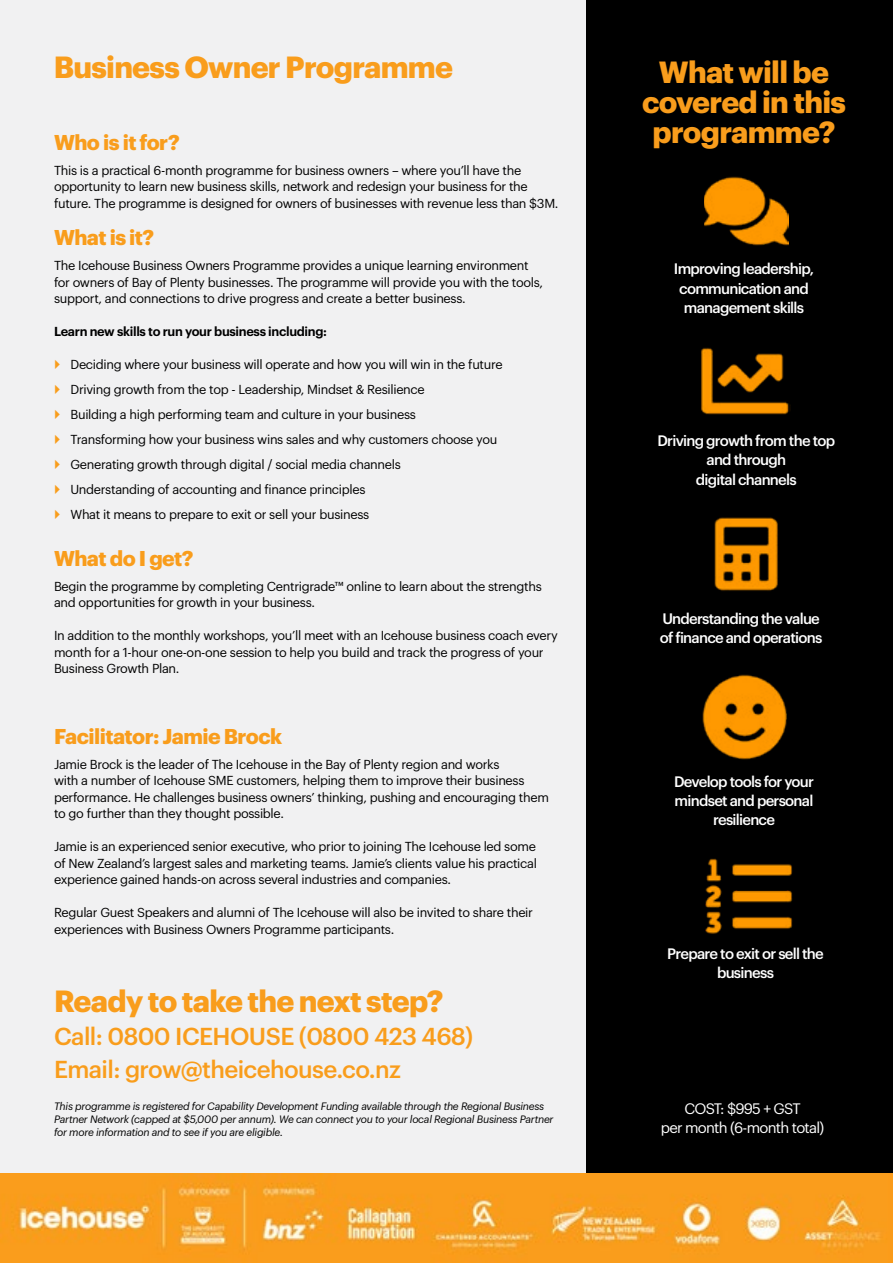
<style>
.page{position:relative;width:893px;height:1263px;background:#f1f1f2}
.page>*{position:absolute;margin:0;border:0;box-sizing:border-box;transform-origin:0 0}
.t1{font:700 30px/30px "Graphik";letter-spacing:-.025em;color:#f99d1c;text-align:center}
.t2{font:500 24px/32.7px "Graphik";letter-spacing:-.025em;color:#f99d1c}
.t3{font:700 21px "Graphik";letter-spacing:-.025em;color:#f99d1c}
.t4{font:500 14.85px/19.2px "Graphik";letter-spacing:-.05em;color:#fff;text-align:center}
.t5{font:14.85px/19.2px "Graphik";letter-spacing:-.05em;color:#fff;text-align:center}
.t6{font:12.75px/16.5px "Graphik";letter-spacing:-.025em;color:#000}
.t7{font:600 12.75px "Graphik";letter-spacing:-.025em;color:#000}
.t8{font:italic 10.5px/12.8px "Graphik";letter-spacing:-.025em;color:#000}
</style>
<div class="page">
<div style="left:587px;top:0;width:306px;height:1178px;background:#000"></div>
<img style="left:0;top:1174px;width:893px;height:89px">
<img style="left:714px;top:517px;width:64px;height:74px">
<img style="left:704px;top:176px;width:85px;height:70px">
<img style="left:701px;top:347px;width:89px;height:68px">
<img style="left:702px;top:674px;width:85px;height:86px">
<img style="left:705px;top:858px;width:88px;height:76px">
<h1 class="t1" style="left:54px;top:50px;width:401px">Business Owner Programme</h1>
<h3 class="t3" style="left:54px;top:126px;width:127px">Who is it for?</h3>
<p class="t6" style="left:54px;top:161px;width:506px">This is a practical 6-month programme for business owners – where you’ll have the opportunity to learn new business skills, network and redesign your business for the future. The programme is designed for owners of businesses with revenue less than $3M.</p>
<h3 class="t3" style="left:54px;top:222px;width:102px">What is it?</h3>
<p class="t6" style="left:54px;top:256px;width:491px">The Icehouse Business Owners Programme provides a unique learning environment for owners of Bay of Plenty businesses. The programme will provide you with the tools, support, and connections to drive progress and create a better business.</p>
<p class="t7" style="left:54px;top:322px;width:275px">Learn new skills to run your business including:</p>
<p class="t6" style="left:70px;top:351px;width:434px;line-height:25px">Deciding where your business will operate and how you will win in the future Driving growth from the top - Leadership, Mindset &amp; Resilience<br>Building a high performing team and culture in your business<br>Transforming how your business wins sales and why customers choose you Generating growth through digital / social media channels<br>Understanding of accounting and finance principles<br>What it means to prepare to exit or sell your business</p>
<h3 class="t3" style="left:54px;top:542px;width:141px">What do I get?</h3>
<p class="t6" style="left:54px;top:577px;width:489px">Begin the programme by completing Centrigrade™ online to learn about the strengths and opportunities for growth in your business.</p>
<p class="t6" style="left:54px;top:626px;width:505px">In addition to the monthly workshops, you’ll meet with an Icehouse business coach every month for a 1-hour one-on-one session to help you build and track the progress of your<br>Business Growth Plan.</p>
<h3 class="t3" style="left:54px;top:720px;width:230px">Facilitator: Jamie Brock</h3>
<p class="t6" style="left:54px;top:755px;width:496px">Jamie Brock is the leader of The Icehouse in the Bay of Plenty region and works<br>with a number of Icehouse SME customers, helping them to improve their business performance. He challenges business owners’ thinking, pushing and encouraging them to go further than they thought possible.</p>
<p class="t6" style="left:54px;top:837px;width:484px;text-align:justify">Jamie is an experienced senior executive, who prior to joining The Icehouse led some of New Zealand’s largest sales and marketing teams. Jamie’s clients value his practical experience gained hands-on across several industries and companies.</p>
<p class="t6" style="left:54px;top:903px;width:480px">Regular Guest Speakers and alumni of The Icehouse will also be invited to share their experiences with Business Owners Programme participants.</p>
<h1 class="t1" style="left:54px;top:984px;width:391px">Ready to take the next step?</h1>
<h2 class="t2" style="left:54px;top:1018px;width:421px">Call: 0800 ICEHOUSE (0800 423 468)<br>Email: grow@theicehouse.co.nz</h2>
<h1 class="t1" style="left:642px;top:54px;width:205px">What will be covered in this programme?</h1>
<p class="t4" style="left:674px;top:258px;width:142px">Improving leadership, communication and management skills</p>
<p class="t4" style="left:657px;top:430px;width:179px">Driving growth from the top and through<br>digital channels</p>
<p class="t4" style="left:660px;top:608px;width:164px;text-align:left">Understanding the value of finance and operations</p>
<p class="t4" style="left:674px;top:770px;width:142px">Develop tools for your mindset and personal resilience</p>
<p class="t4" style="left:667px;top:943px;width:158px">Prepare to exit or sell the business</p>
<p class="t8" style="left:54px;top:1099px;width:501px">This programme is registered for Capability Development Funding available through the Regional Business<br>Partner Network (capped at $5,000 per annum). We can connect you to your local Regional Business Partner for more information and to see if you are eligible.</p>
<p class="t5" style="left:661px;top:1097px;width:165px">COST: $995 + GST<br>per month (6-month total)</p>
</div>
